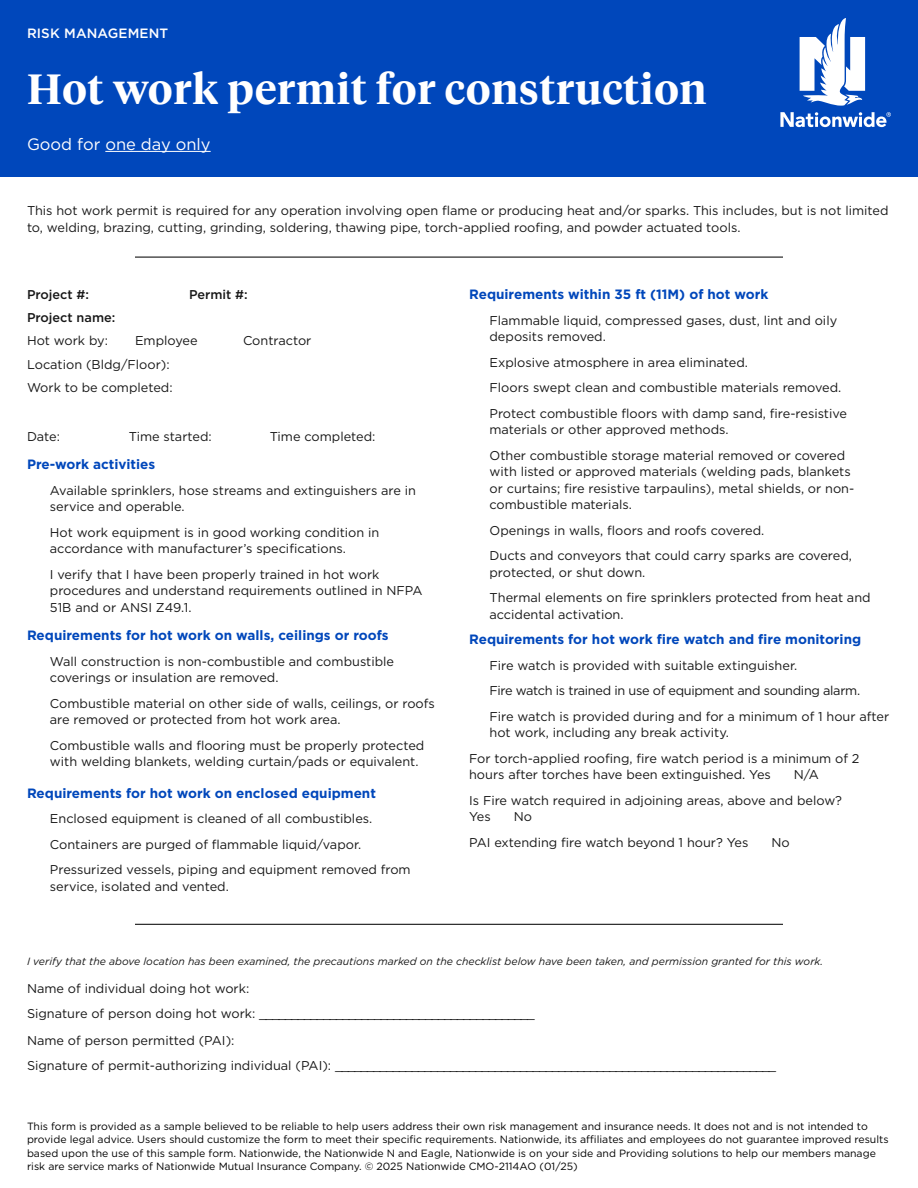
<style>
.page{position:relative;width:918px;height:1188px;background:#fff}
.page>*{position:absolute;margin:0;border:0;box-sizing:border-box;transform-origin:0 0}
.t1{font:600 42px "Tiempos Headline";letter-spacing:.02em;color:#fff}
.t2{font:16.5px "Gotham";color:#fff}
.t3{font:700 13.5px "Gotham";color:#0047bb}
.t4{font:500 13.5px "Gotham";letter-spacing:.01em;color:#fff}
.body_copy{font:12.75px/25.5px "Gotham";color:#171717}
.bulleted_list_pg_1{font:12.75px "Gotham";color:#171717}
.t5{font:500 12.75px "Gotham";color:#171717}
.disclosure{font:10.5px/13.5px "Gotham";color:#000}
.body_copy-2{font:italic 10.5px "Gotham";color:#171717}
</style>
<div class="page">
<div style="left:0;top:0;width:918px;height:177px;background:#0047bb"></div>
<hr style="left:105px;top:151px;width:106px;height:1px;background:#fff">
<svg style="left:780px;top:18px;width:111px;height:109px"></svg>
<hr style="left:135px;top:257px;width:648px;height:1px;background:#171717">
<hr style="left:135px;top:924px;width:648px;height:1px;background:#171717">
<p class="t4" style="left:27px;top:24px;width:143px">RISK MANAGEMENT</p>
<p class="t1" style="left:27px;top:60px;width:681px">Hot work permit for construction</p>
<p class="t2" style="left:27px;top:133px;width:185px">Good for one day only</p>
<p class="body_copy" style="left:27px;top:202px;width:863px;line-height:16.5px">This hot work permit is required for any operation involving open flame or producing heat and/or sparks. This includes, but is not limited to, welding, brazing, cutting, grinding, soldering, thawing pipe, torch-applied roofing, and powder actuated tools.</p>
<p class="t5" style="left:27px;top:286px;width:64px">Project #:</p>
<p class="t5" style="left:189px;top:286px;width:60px">Permit #:</p>
<p class="t5" style="left:27px;top:309px;width:90px">Project name:</p>
<p class="body_copy" style="left:27px;top:328px;width:82px">Hot work by:</p>
<p class="body_copy" style="left:135px;top:328px;width:64px">Employee</p>
<p class="body_copy" style="left:243px;top:328px;width:70px">Contractor</p>
<p class="body_copy" style="left:27px;top:352px;width:147px;line-height:23.2px">Location (Bldg/Floor):<br>Work to be completed:</p>
<p class="body_copy" style="left:27px;top:424px;width:35px">Date:</p>
<p class="body_copy" style="left:129px;top:424px;width:84px">Time started:</p>
<p class="body_copy" style="left:270px;top:424px;width:107px">Time completed:</p>
<p class="t3" style="left:27px;top:455px;width:130px">Pre-work activities</p>
<p class="body_copy" style="left:50px;top:482px;width:368px;line-height:16.5px">Available sprinklers, hose streams and extinguishers are in service and operable.</p>
<p class="body_copy" style="left:50px;top:524px;width:331px;line-height:16.5px">Hot work equipment is in good working condition in accordance with manufacturer’s specifications.</p>
<p class="body_copy" style="left:50px;top:566px;width:374px;line-height:16.5px">I verify that I have been properly trained in hot work procedures and understand requirements outlined in NFPA<br>51B and or ANSI Z49.1.</p>
<p class="t3" style="left:27px;top:626px;width:363px">Requirements for hot work on walls, ceilings or roofs</p>
<p class="body_copy" style="left:50px;top:653px;width:346px;line-height:16.5px">Wall construction is non-combustible and combustible coverings or insulation are removed.</p>
<p class="body_copy" style="left:50px;top:695px;width:386px;line-height:16.5px">Combustible material on other side of walls, ceilings, or roofs are removed or protected from hot work area.</p>
<p class="body_copy" style="left:50px;top:737px;width:376px;line-height:16.5px">Combustible walls and flooring must be properly protected with welding blankets, welding curtain/pads or equivalent.</p>
<p class="t3" style="left:27px;top:784px;width:350px">Requirements for hot work on enclosed equipment</p>
<p class="body_copy" style="left:50px;top:806px;width:362px">Enclosed equipment is cleaned of all combustibles.<br>Containers are purged of flammable liquid/vapor.<br>Pressurized vessels, piping and equipment removed from</p>
<p class="body_copy" style="left:50px;top:873px;width:180px">service, isolated and vented.</p>
<p class="t3" style="left:469px;top:286px;width:301px">Requirements within 35 ft (11M) of hot work</p>
<p class="body_copy" style="left:490px;top:312px;width:349px;line-height:16.5px">Flammable liquid, compressed gases, dust, lint and oily deposits removed.</p>
<p class="body_copy" style="left:490px;top:349px;width:359px">Explosive atmosphere in area eliminated.<br>Floors swept clean and combustible materials removed.<br>Protect combustible floors with damp sand, fire-resistive</p>
<p class="body_copy" style="left:490px;top:417px;width:357px">materials or other approved methods.<br>Other combustible storage material removed or covered</p>
<p class="body_copy" style="left:490px;top:463px;width:366px;line-height:16.5px">with listed or approved materials (welding pads, blankets or curtains; fire resistive tarpaulins), metal shields, or non&shy;combustible materials.</p>
<p class="body_copy" style="left:490px;top:517px;width:364px">Openings in walls, floors and roofs covered.<br>Ducts and conveyors that could carry sparks are covered,</p>
<p class="body_copy" style="left:490px;top:559px;width:383px">protected, or shut down.<br>Thermal elements on fire sprinklers protected from heat and</p>
<p class="body_copy" style="left:490px;top:601px;width:136px">accidental activation.</p>
<p class="t3" style="left:469px;top:631px;width:394px">Requirements for hot work fire watch and fire monitoring</p>
<p class="body_copy" style="left:490px;top:652px;width:401px">Fire watch is provided with suitable extinguisher.<br>Fire watch is trained in use of equipment and sounding alarm.<br>Fire watch is provided during and for a minimum of 1 hour after</p>
<p class="body_copy" style="left:469px;top:720px;width:392px;text-indent:20px">hot work, including any break activity.<br>For torch-applied roofing, fire watch period is a minimum of 2</p>
<p class="body_copy" style="left:469px;top:762px;width:303px">hours after torches have been extinguished. Yes</p>
<p class="body_copy" style="left:469px;top:762px;width:375px;text-indent:325px">N/A<br>Is Fire watch required in adjoining areas, above and below?</p>
<p class="body_copy" style="left:469px;top:804px;width:23px">Yes</p>
<p class="body_copy" style="left:469px;top:804px;width:281px;text-indent:45px">No<br>PAI extending fire watch beyond 1 hour? Yes</p>
<p class="body_copy" style="left:771px;top:829px;width:20px">No</p>
<p class="body_copy-2" style="left:27px;top:954px;width:798px">I verify that the above location has been examined, the precautions marked on the checklist below have been taken, and permission granted for this work.</p>
<p class="bulleted_list_pg_1" style="left:27px;top:980px;width:224px">Name of individual doing hot work:</p>
<p class="body_copy" style="left:27px;top:1000px;width:509px">Signature of person doing hot work: ___________________________________________</p>
<p class="bulleted_list_pg_1" style="left:27px;top:1032px;width:209px">Name of person permitted (PAI):</p>
<p class="body_copy" style="left:27px;top:1052px;width:751px">Signature of permit-authorizing individual (PAI): _____________________________________________________________________</p>
<p class="disclosure" style="left:27px;top:1119px;width:863px">This form is provided as a sample believed to be reliable to help users address their own risk management and insurance needs. It does not and is not intended to provide legal advice. Users should customize the form to meet their specific requirements. Nationwide, its affiliates and employees do not guarantee improved results based upon the use of this sample form. Nationwide, the Nationwide N and Eagle, Nationwide is on your side and Providing solutions to help our members manage risk are service marks of Nationwide Mutual Insurance Company. © 2025 Nationwide CMO-2114AO (01/25)</p>
</div>
